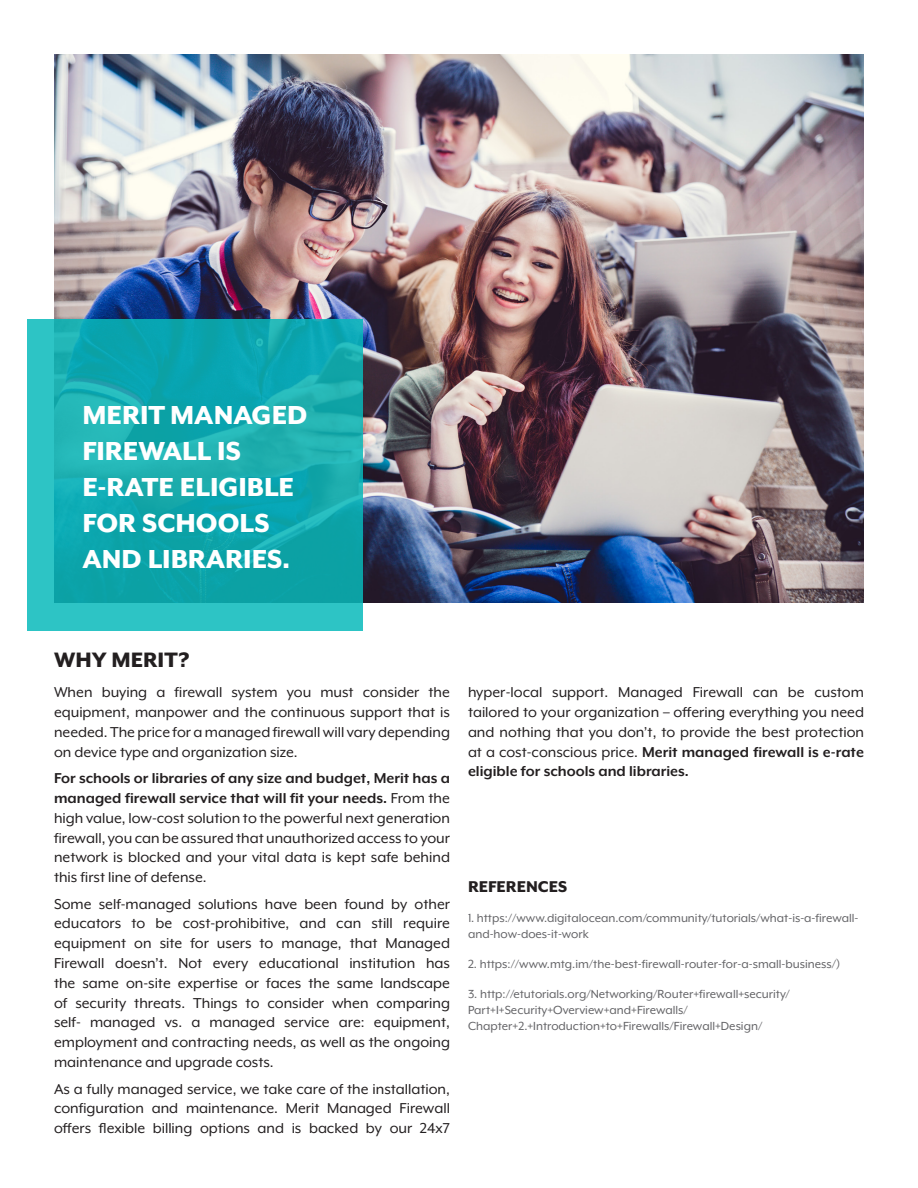
<style>
.page{position:relative;width:918px;height:1188px;background:#fff}
.page>*{position:absolute;margin:0;border:0;box-sizing:border-box;transform-origin:0 0}
.Paragraph_Style_1{font:800 30px/36px "Mr Eaves XL Mod OT";color:#fff}
.Paragraph_Style_1-2{font:800 24px "Mr Eaves XL Mod OT";color:#231f20}
.Paragraph_Style_1-3{font:800 18px "Mr Eaves XL Mod OT";color:#231f20}
.Paragraph_Style_1-4{font:16.5px/19.8px "Mr Eaves XL Mod OT";color:#231f20;text-align:justify}
.Paragraph_Style_1-5{font:13.5px/16.2px "Mr Eaves XL Mod OT";color:#636366}
.s1{font-weight:700}
</style>
<div class="page">
<img style="left:54px;top:54px;width:810px;height:549px">
<svg style="left:27px;top:320px;width:336px;height:311px;background:#16adb2"></svg>
<p class="Paragraph_Style_1" style="left:82px;top:397px;width:226px">MERIT MANAGED<br>FIREWALL IS<br>E-RATE ELIGIBLE<br>FOR SCHOOLS<br>AND LIBRARIES.</p>
<p class="Paragraph_Style_1-2" style="left:54px;top:648px;width:137px">WHY MERIT?</p>
<p class="Paragraph_Style_1-4" style="left:54px;top:682px;width:398px">When buying a firewall system you must consider the equipment, manpower and the continuous support that is needed. The price for a managed firewall will vary depending on device type and organization size.</p>
<p class="Paragraph_Style_1-4" style="left:54px;top:768px;width:398px"><span class="s1">For schools or libraries of any size and budget, Merit has a managed firewall service that will fit your needs.</span> From the high value, low-cost solution to the powerful next generation firewall, you can be assured that unauthorized access to your network is blocked and your vital data is kept safe behind this first line of defense.</p>
<p class="Paragraph_Style_1-4" style="left:54px;top:894px;width:398px">Some self-managed solutions have been found by other educators to be cost-prohibitive, and can still require equipment on site for users to manage, that Managed Firewall doesn’t. Not every educational institution has the same on-site expertise or faces the same landscape of security threats. Things to consider when comparing self- managed vs. a managed service are: equipment, employment and contracting needs, as well as the ongoing maintenance and upgrade costs.</p>
<p class="Paragraph_Style_1-4" style="left:54px;top:1079px;width:398px">As a fully managed service, we take care of the installation, configuration and maintenance. Merit Managed Firewall offers flexible billing options and is backed by our 24x7</p>
<p class="Paragraph_Style_1-4" style="left:468px;top:682px;width:398px">hyper-local support. Managed Firewall can be custom tailored to your organization – offering everything you need and nothing that you don’t, to provide the best protection at a cost-conscious price. <span class="s1">Merit managed firewall is e-rate eligible for schools and libraries.</span></p>
<p class="Paragraph_Style_1-3" style="left:468px;top:878px;width:101px">REFERENCES</p>
<p class="Paragraph_Style_1-5" style="left:468px;top:910px;width:392px">1. https://www.digitalocean.com/community/tutorials/what-is-a-firewall&shy;and-how-does-it-work</p>
<p class="Paragraph_Style_1-5" style="left:468px;top:956px;width:374px">2. https://www.mtg.im/the-best-firewall-router-for-a-small-business/)</p>
<p class="Paragraph_Style_1-5" style="left:468px;top:986px;width:323px">3. http://etutorials.org/Networking/Router+firewall+security/<br>Part+I+Security+Overview+and+Firewalls/<br>Chapter+2.+Introduction+to+Firewalls/Firewall+Design/</p>
</div>
